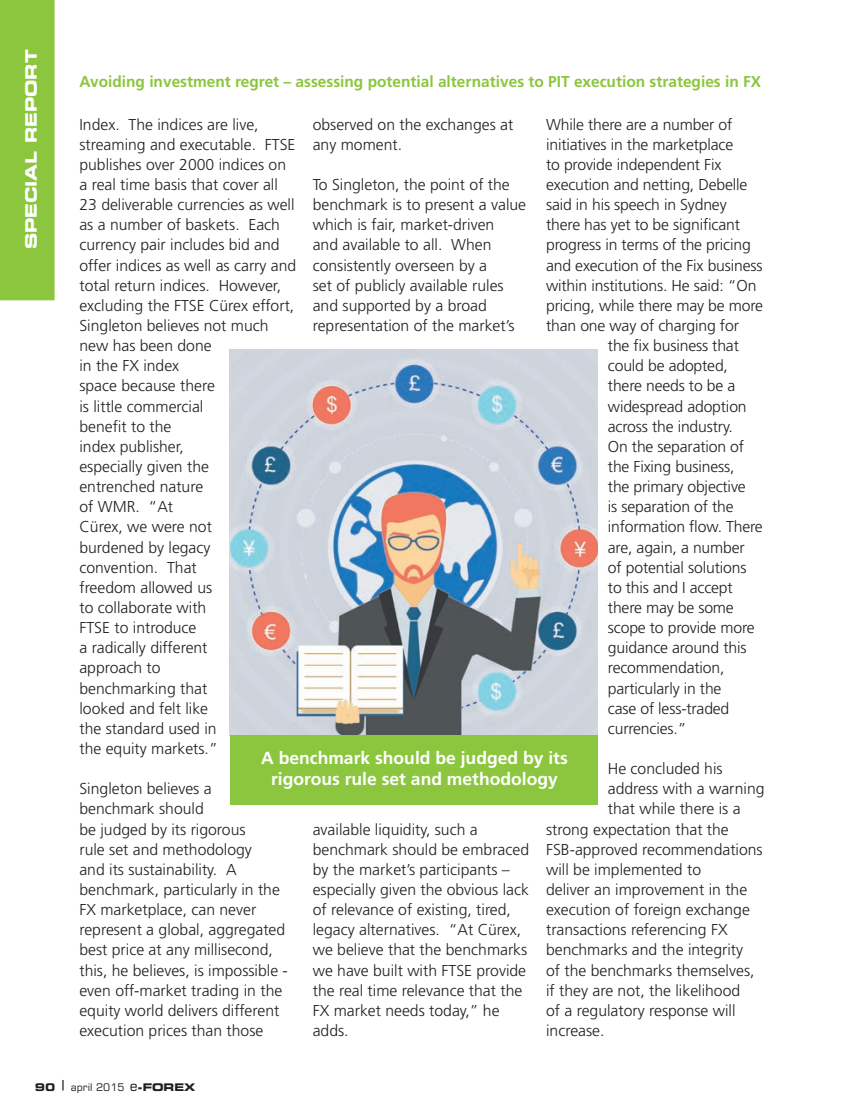
<style>
.page{position:relative;width:844px;height:1117px;background:#fff}
.page>*{position:absolute;margin:0;border:0;box-sizing:border-box;transform-origin:0 0}
.Pulled_quotes{font:700 17.5px/21px "Frutiger";color:#fff;text-align:center}
.Body_text{font:300 15.75px/20.1px "Frutiger";color:#231f20}
.Body_text-2{font:700 15.75px "Frutiger";color:#8bc63e}
.Section_title{font:700 expanded 15.75px "Square 721 BT";color:#fff}
.t1{font:700 expanded 10.5px "Square 721 BT";color:#231f20}
.s1{font-weight:400;font-stretch:normal}
.s2{font-weight:400;font-stretch:normal;font-size:14px}
</style>
<div class="page">
<div style="left:0;top:0;width:55px;height:300px;background:#8bc63e"></div>
<img style="left:230px;top:349px;width:367px;height:386px">
<div style="left:230px;top:735px;width:367px;height:70px;background:#8bc63e"></div>
<p class="Section_title" style="left:22px;top:249px;width:201px;rotate:-90deg">SPECIAL REPORT</p>
<p class="Body_text-2" style="left:79px;top:72px;width:683px">Avoiding investment regret – assessing potential alternatives to PIT execution strategies in FX</p>
<p class="Body_text" style="left:79px;top:114px;width:218px">Index. The indices are live, streaming and executable. FTSE publishes over 2000 indices on a real time basis that cover all<br>23 deliverable currencies as well as a number of baskets. Each currency pair includes bid and offer indices as well as carry and total return indices. However, excluding the FTSE Cürex effort,<br>Singleton believes not much new has been done<br>in the FX index<br>space because there<br>is little commercial<br>benefit to the<br>index publisher,<br>especially given the<br>entrenched nature<br>of WMR. “At<br>Cürex, we were not<br>burdened by legacy<br>convention. That<br>freedom allowed us<br>to collaborate with<br>FTSE to introduce<br>a radically different<br>approach to<br>benchmarking that<br>looked and felt like<br>the standard used in<br>the equity markets.”</p>
<p class="Body_text" style="left:79px;top:778px;width:210px">Singleton believes a benchmark should<br>be judged by its rigorous<br>rule set and methodology<br>and its sustainability. A benchmark, particularly in the<br>FX marketplace, can never represent a global, aggregated best price at any millisecond, this, he believes, is impossible - even off-market trading in the equity world delivers different execution prices than those</p>
<p class="Body_text" style="left:546px;top:114px;width:188px">While there are a number of</p>
<p class="Body_text" style="left:546px;top:134px;width:189px">initiatives in the marketplace</p>
<p class="Body_text" style="left:546px;top:154px;width:177px">to provide independent Fix</p>
<p class="Body_text" style="left:546px;top:174px;width:203px">execution and netting, Debelle</p>
<p class="Body_text" style="left:546px;top:195px;width:182px">said in his speech in Sydney</p>
<p class="Body_text" style="left:546px;top:215px;width:195px">there has yet to be significant</p>
<p class="Body_text" style="left:546px;top:235px;width:206px">progress in terms of the pricing</p>
<p class="Body_text" style="left:546px;top:255px;width:218px">and execution of the Fix business</p>
<p class="Body_text" style="left:546px;top:275px;width:212px">within institutions. He said: “On</p>
<p class="Body_text" style="left:546px;top:295px;width:218px">pricing, while there may be more</p>
<p class="Body_text" style="left:546px;top:315px;width:194px">than one way of charging for</p>
<p class="Body_text" style="left:607px;top:335px;width:132px">the fix business that</p>
<p class="Body_text" style="left:607px;top:356px;width:122px">could be adopted,</p>
<p class="Body_text" style="left:607px;top:376px;width:129px">there needs to be a</p>
<p class="Body_text" style="left:607px;top:396px;width:140px">widespread adoption</p>
<p class="Body_text" style="left:607px;top:416px;width:126px">across the industry.</p>
<p class="Body_text" style="left:607px;top:436px;width:138px">On the separation of</p>
<p class="Body_text" style="left:607px;top:456px;width:128px">the Fixing business,</p>
<p class="Body_text" style="left:607px;top:476px;width:139px">the primary objective</p>
<p class="Body_text" style="left:607px;top:496px;width:127px">is separation of the</p>
<p class="Body_text" style="left:607px;top:517px;width:156px">information flow. There</p>
<p class="Body_text" style="left:607px;top:537px;width:138px">are, again, a number</p>
<p class="Body_text" style="left:607px;top:557px;width:140px">of potential solutions</p>
<p class="Body_text" style="left:607px;top:577px;width:126px">to this and I accept</p>
<p class="Body_text" style="left:607px;top:597px;width:127px">there may be some</p>
<p class="Body_text" style="left:607px;top:617px;width:148px">scope to provide more</p>
<p class="Body_text" style="left:607px;top:637px;width:140px">guidance around this</p>
<p class="Body_text" style="left:607px;top:657px;width:118px">recommendation,</p>
<p class="Body_text" style="left:607px;top:678px;width:115px">particularly in the</p>
<p class="Body_text" style="left:607px;top:698px;width:123px">case of less-traded</p>
<p class="Body_text" style="left:607px;top:718px;width:80px">currencies.”</p>
<p class="Body_text" style="left:607px;top:758px;width:116px">He concluded his</p>
<p class="Body_text" style="left:607px;top:778px;width:158px">address with a warning</p>
<p class="Body_text" style="left:607px;top:798px;width:134px">that while there is a</p>
<p class="Body_text" style="left:546px;top:818px;width:184px">strong expectation that the</p>
<p class="Body_text" style="left:546px;top:839px;width:218px">FSB-approved recommendations</p>
<p class="Body_text" style="left:546px;top:859px;width:156px">will be implemented to</p>
<p class="Body_text" style="left:546px;top:879px;width:202px">deliver an improvement in the</p>
<p class="Body_text" style="left:546px;top:899px;width:205px">execution of foreign exchange</p>
<p class="Body_text" style="left:546px;top:919px;width:183px">transactions referencing FX</p>
<p class="Body_text" style="left:546px;top:939px;width:198px">benchmarks and the integrity</p>
<p class="Body_text" style="left:546px;top:959px;width:210px">of the benchmarks themselves,</p>
<p class="Body_text" style="left:546px;top:979px;width:195px">if they are not, the likelihood</p>
<p class="Body_text" style="left:546px;top:1000px;width:191px">of a regulatory response will</p>
<p class="Body_text" style="left:546px;top:1020px;width:60px">increase.</p>
<p class="Body_text" style="left:313px;top:114px;width:202px">observed on the exchanges at any moment.</p>
<p class="Body_text" style="left:313px;top:174px;width:215px">To Singleton, the point of the benchmark is to present a value which is fair, market-driven<br>and available to all. When consistently overseen by a<br>set of publicly available rules and supported by a broad representation of the market’s</p>
<p class="Pulled_quotes" style="left:261px;top:747px;width:308px">A benchmark should be judged by its rigorous rule set and methodology</p>
<p class="Body_text" style="left:313px;top:818px;width:218px">available liquidity, such a benchmark should be embraced by the market’s participants – especially given the obvious lack of relevance of existing, tired, legacy alternatives. “At Cürex, we believe that the benchmarks we have built with FTSE provide the real time relevance that the<br>FX market needs today,” he adds.</p>
<p class="t1" style="left:35px;top:1080px;width:162px">90 | <span class="s1">april 2015</span> <span class="s2">e</span>-FOREX</p>
</div>
